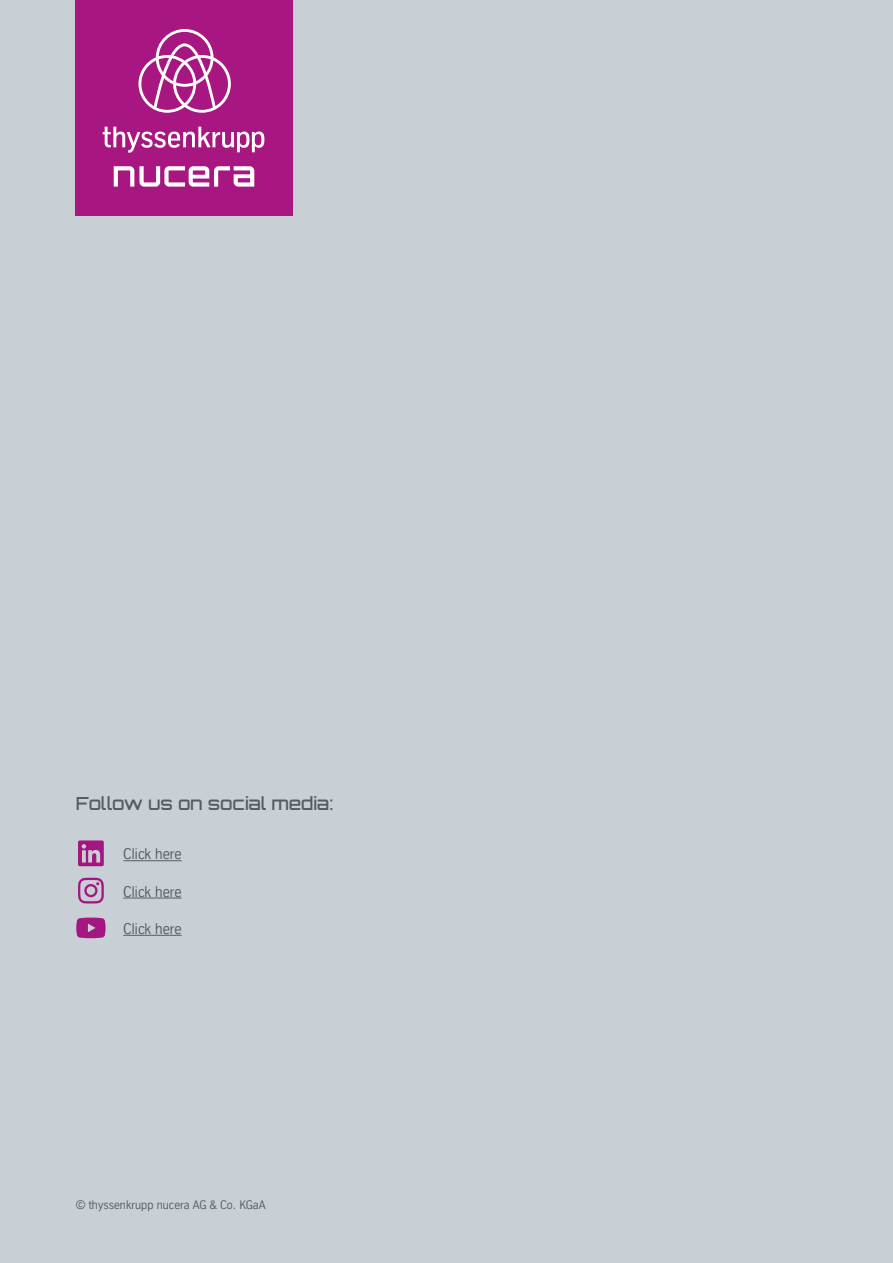
<style>
.page{position:relative;width:893px;height:1263px;background:#c8d0d5}
.page>*{position:absolute;margin:0;border:0;box-sizing:border-box;transform-origin:0 0}
.Einf__Abs{font:500 18px "Orbitron";letter-spacing:-.01em;color:#525d62}
.Einf__Abs-2{font:15px "TK Type";color:#525d62}
.Einf__Abs-3{font:12px "TK Type";color:#525d62}
</style>
<div class="page">
<div style="left:76px;top:0;width:217px;height:216px;background:#a71681"></div>
<svg style="left:138px;top:29px;width:93px;height:84px"></svg>
<svg style="left:103px;top:127px;width:161px;height:26px"></svg>
<svg style="left:114px;top:166px;width:140px;height:21px"></svg>
<hr style="left:123px;top:860px;width:59px;height:1px;background:#525d62">
<svg style="left:78px;top:840px;width:26px;height:26px"></svg>
<hr style="left:123px;top:935px;width:59px;height:1px;background:#525d62">
<svg style="left:76px;top:918px;width:30px;height:20px"></svg>
<hr style="left:123px;top:898px;width:59px;height:1px;background:#525d62">
<svg style="left:78px;top:878px;width:26px;height:25px"></svg>
<p class="Einf__Abs" style="left:76px;top:792px;width:259px">Follow us on social media:</p>
<p class="Einf__Abs-2" style="left:123px;top:846px;width:60px">Click here</p>
<p class="Einf__Abs-2" style="left:123px;top:883px;width:60px">Click here</p>
<p class="Einf__Abs-2" style="left:123px;top:920px;width:60px">Click here</p>
<p class="Einf__Abs-3" style="left:76px;top:1198px;width:191px">© thyssenkrupp nucera AG &amp; Co. KGaA</p>
</div>
